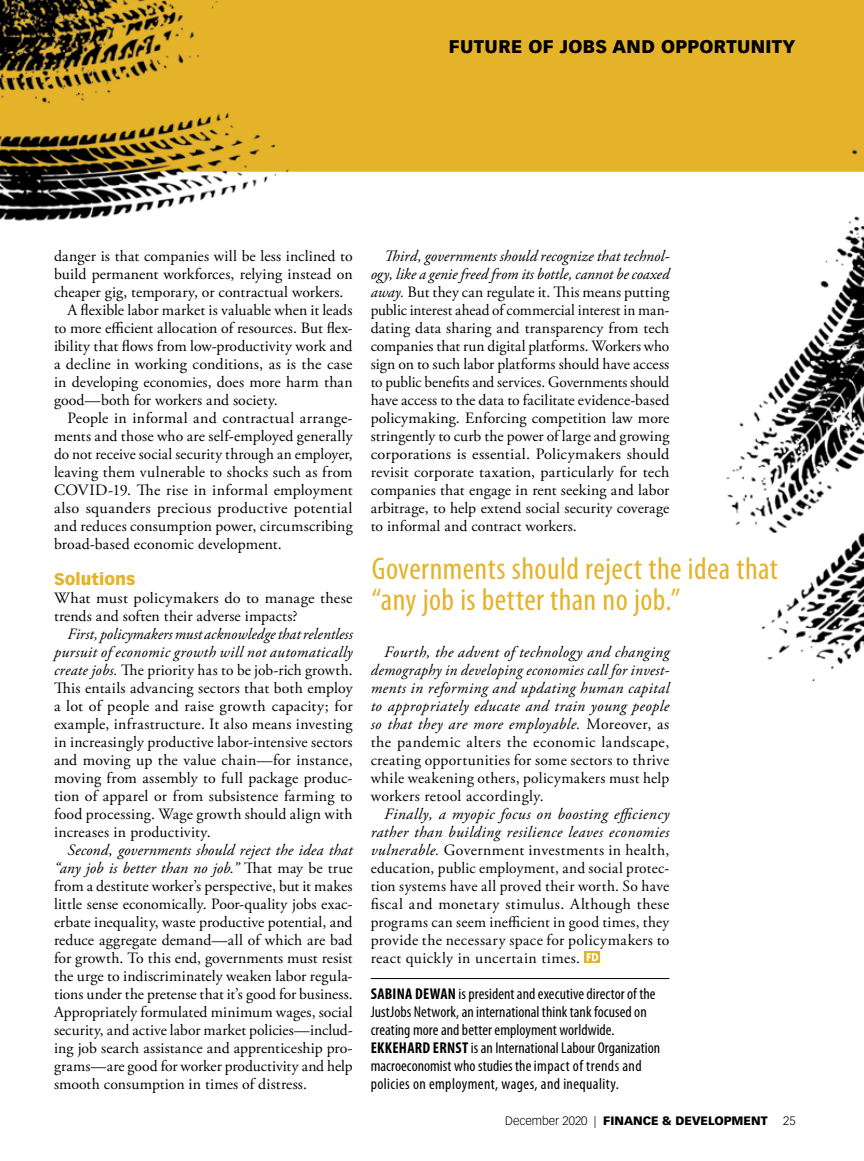
<style>
.page{position:relative;width:864px;height:1161px;background:#fff}
.page>*{position:absolute;margin:0;border:0;box-sizing:border-box;transform-origin:0 0}
.t1{font:condensed 31.5px/31.5px "Myriad Pro";letter-spacing:.015em;color:#e4b329}
.t2{font:900 18px "Vectora LT Std";letter-spacing:.02em;color:#000}
.t3{font:900 16.5px "Vectora LT Std";color:#e4b329}
.t4{font:15.75px/18px "Adobe Garamond Pro";letter-spacing:.01em;color:#000;text-align:justify}
.t5{font:italic 15.75px/18px "Adobe Garamond Pro";letter-spacing:.025em;color:#000;text-align:justify}
.t6{font:condensed 15.75px/18px "Myriad Pro";letter-spacing:.005em;color:#000}
.t7{font:900 12px "Vectora LT Std";color:#000}
.t8{font:300 12px "Vectora LT Std";color:#000}
.s1{font-style:italic}
.s2{font-style:normal}
.s3{font-weight:700}
.s4{font-weight:300}
</style>
<div class="page">
<img style="left:0;top:0;width:864px;height:980px">
<hr style="left:371px;top:978px;width:298px;height:1px;background:#000">
<svg style="left:585px;top:952px;width:15px;height:11px"></svg>
<svg style="left:587px;top:953px;width:11px;height:8px"></svg>
<p class="t2" style="left:449px;top:36px;width:348px">FUTURE OF JOBS AND OPPORTUNITY</p>
<p class="t4" style="left:54px;top:248px;width:300px">danger is that companies will be less inclined to</p>
<p class="t4" style="left:54px;top:266px;width:300px">build permanent workforces, relying instead on</p>
<p class="t4" style="left:54px;top:284px;width:291px">cheaper gig, temporary, or contractual workers.</p>
<p class="t4" style="left:67px;top:302px;width:287px">A flexible labor market is valuable when it leads</p>
<p class="t4" style="left:54px;top:320px;width:300px">to more efficient allocation of resources. But flex-</p>
<p class="t4" style="left:54px;top:338px;width:300px">ibility that flows from low-productivity work and</p>
<p class="t4" style="left:54px;top:356px;width:300px">a decline in working conditions, as is the case</p>
<p class="t4" style="left:54px;top:374px;width:300px">in developing economies, does more harm than</p>
<p class="t4" style="left:54px;top:392px;width:225px">good—both for workers and society.</p>
<p class="t4" style="left:68px;top:410px;width:287px">People in informal and contractual arrange-</p>
<p class="t4" style="left:54px;top:428px;width:300px">ments and those who are self-employed generally</p>
<p class="t4" style="left:54px;top:446px;width:300px">do not receive social security through an employer,</p>
<p class="t4" style="left:54px;top:464px;width:300px">leaving them vulnerable to shocks such as from</p>
<p class="t4" style="left:54px;top:482px;width:300px">COVID-19. The rise in informal employment</p>
<p class="t4" style="left:54px;top:500px;width:300px">also squanders precious productive potential</p>
<p class="t4" style="left:54px;top:518px;width:300px">and reduces consumption power, circumscribing</p>
<p class="t4" style="left:54px;top:536px;width:229px">broad-based economic development.</p>
<p class="t3" style="left:54px;top:569px;width:83px">Solutions</p>
<p class="t4" style="left:54px;top:590px;width:300px">What must policymakers do to manage these trends and soften their adverse impacts?</p>
<p class="t4" style="left:54px;top:626px;width:300px;text-indent:14px"><span class="s1">First, policymakers must acknowledge that relentless pursuit of economic growth will not automatically create jobs.</span> The priority has to be job-rich growth.<br>This entails advancing sectors that both employ a lot of people and raise growth capacity; for example, infrastructure. It also means investing in increasingly productive labor-intensive sectors and moving up the value chain—for instance, moving from assembly to full package produc&shy;tion of apparel or from subsistence farming to food processing. Wage growth should align with increases in productivity.</p>
<p class="t4" style="left:54px;top:842px;width:300px;text-indent:14px"><span class="s1">Second, governments should reject the idea that “any job is better than no job.”</span> That may be true from a destitute worker’s perspective, but it makes little sense economically. Poor-quality jobs exac&shy;erbate inequality, waste productive potential, and reduce aggregate demand—all of which are bad for growth. To this end, governments must resist the urge to indiscriminately weaken labor regula&shy;tions under the pretense that it’s good for business.<br>Appropriately formulated minimum wages, social security, and active labor market policies—includ&shy;ing job search assistance and apprenticeship pro&shy;grams—are good for worker productivity and help smooth consumption in times of distress.</p>
<p class="t4" style="left:371px;top:248px;width:300px;text-indent:14px"><span class="s1">Third, governments should recognize that technol&shy;ogy, like a genie freed from its bottle, cannot be coaxed away.</span> But they can regulate it. This means putting public interest ahead of commercial interest in man&shy;dating data sharing and transparency from tech companies that run digital platforms. Workers who sign on to such labor platforms should have access to public benefits and services. Governments should have access to the data to facilitate evidence-based policymaking. Enforcing competition law more stringently to curb the power of large and growing corporations is essential. Policymakers should revisit corporate taxation, particularly for tech companies that engage in rent seeking and labor arbitrage, to help extend social security coverage to informal and contract workers.</p>
<h1 class="t1" style="left:372px;top:553px;width:408px">Governments should reject the idea that “any job is better than no job.”</h1>
<p class="t5" style="left:371px;top:643px;width:300px;text-indent:13px">Fourth, the advent of technology and changing demography in developing economies call for invest&shy;ments in reforming and updating human capital to appropriately educate and train young people so that they are more employable. <span class="s2">Moreover, as the pandemic alters the economic landscape, creating opportunities for some sectors to thrive while weakening others, policymakers must help workers retool accordingly.</span></p>
<p class="t4" style="left:371px;top:806px;width:300px;text-indent:14px"><span class="s1">Finally, a myopic focus on boosting efficiency rather than building resilience leaves economies vulnerable.</span> Government investments in health, education, public employment, and social protec&shy;tion systems have all proved their worth. So have fiscal and monetary stimulus. Although these programs can seem inefficient in good times, they provide the necessary space for policymakers to react quickly in uncertain times.</p>
<p class="t6" style="left:371px;top:985px;width:291px"><span class="s3">SABINA DEWAN</span> is president and executive director of the JustJobs Network, an international think tank focused on creating more and better employment worldwide.<br><span class="s3">EKKEHARD ERNST</span> is an International Labour Organization macroeconomist who studies the impact of trends and policies on employment, wages, and inequality.</p>
<p class="t7" style="left:505px;top:1113px;width:264px"><span class="s4">December 2020 |</span> FINANCE &amp; DEVELOPMENT</p>
<p class="t8" style="left:783px;top:1114px;width:14px">25</p>
</div>
